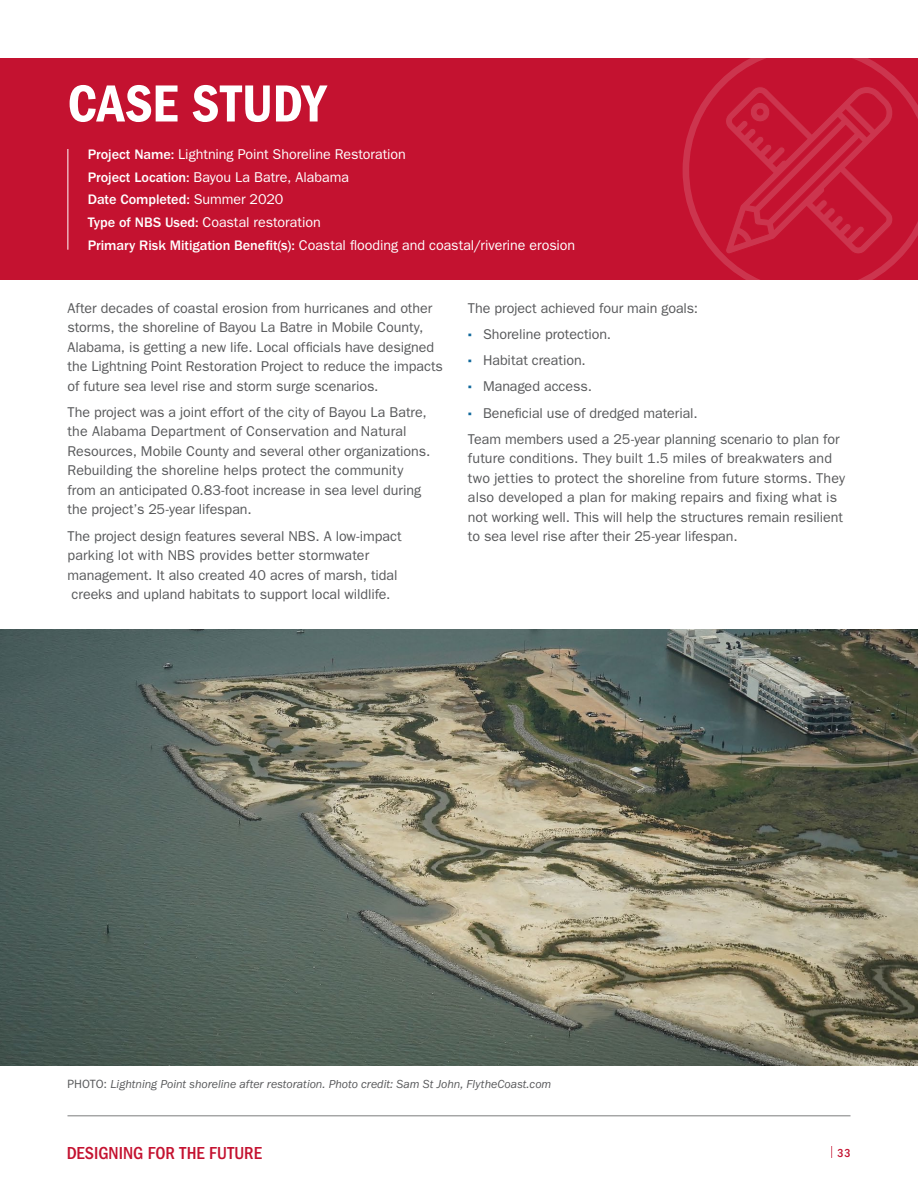
<style>
.page{position:relative;width:918px;height:1188px;background:#fff}
.page>*{position:absolute;margin:0;border:0;box-sizing:border-box;transform-origin:0 0}
.t1{font:54px "ITC Franklin Gothic Std Dm Cd";letter-spacing:.005em;color:#fff}
.t2{font:500 condensed 18px "ITC Franklin Gothic Std";color:#c41230}
.t3{font:14.25px/19.5px "ITC Franklin Gothic Std";color:#58595b}
.t4{font:14.25px "ITC Franklin Gothic Std";letter-spacing:-.005em;color:#fff}
.t5{font:500 14.25px "ITC Franklin Gothic Std";letter-spacing:-.005em;color:#fff}
.t6{font:italic 12px "ITC Franklin Gothic Std";color:#58595b}
.t7{font:500 condensed 12px "ITC Franklin Gothic Std";color:#c41230}
.s1{font-weight:500}
.s2{font-weight:400}
.s3{font-family:"ITC Franklin Gothic Std Hvy";color:#10689b}
.s4{font-style:normal}
.s5{font-weight:400;font-stretch:normal}
</style>
<div class="page">
<div style="left:0;top:58px;width:918px;height:222px;background:#c41230"></div>
<svg style="left:683px;top:58px;width:235px;height:222px"></svg>
<svg style="left:724px;top:84px;width:172px;height:171px"></svg>
<img style="left:0;top:630px;width:918px;height:436px">
<hr style="left:68px;top:1116px;width:782px;height:1px;background:#7b7c7d">
<hr style="left:68px;top:149px;width:1px;height:101px;background:#fff">
<h2 class="t1" style="left:68px;top:73px;width:260px">CASE STUDY</h2>
<p class="t4" style="left:88px;top:146px;width:320px"><span class="s1">Project Name:</span> Lightning Point Shoreline Restoration</p>
<p class="t4" style="left:88px;top:168px;width:263px"><span class="s1">Project Location:</span> Bayou La Batre, Alabama</p>
<p class="t5" style="left:88px;top:192px;width:197px">Date Completed: <span class="s2">Summer 2020</span></p>
<p class="t4" style="left:88px;top:214px;width:235px"><span class="s1">Type of NBS Used:</span> Coastal restoration</p>
<p class="t4" style="left:88px;top:237px;width:489px"><span class="s1">Primary Risk Mitigation Benefit(s):</span> Coastal flooding and coastal/riverine erosion</p>
<p class="t3" style="left:68px;top:298px;width:377px">After decades of coastal erosion from hurricanes and other storms, the shoreline of Bayou La Batre in Mobile County, Alabama, is getting a new life. Local officials have designed the Lightning Point Restoration Project to reduce the impacts of future sea level rise and storm surge scenarios.</p>
<p class="t3" style="left:68px;top:402px;width:364px">The project was a joint effort of the city of Bayou La Batre, the Alabama Department of Conservation and Natural Resources, Mobile County and several other organizations.<br>Rebuilding the shoreline helps protect the community from an anticipated 0.83-foot increase in sea level during the project’s 25-year lifespan.</p>
<p class="t3" style="left:68px;top:526px;width:336px">The project design features several NBS. A low-impact parking lot with NBS provides better stormwater management. It also created 40 acres of marsh, tidal creeks and upland habitats to support local wildlife.</p>
<p class="t3" style="left:468px;top:298px;width:232px">The project achieved four main goals:</p>
<p class="t3" style="left:468px;top:324px;width:145px"><span class="s3">∙</span> Shoreline protection.</p>
<p class="t3" style="left:468px;top:351px;width:119px"><span class="s3">∙</span> Habitat creation.</p>
<p class="t3" style="left:468px;top:377px;width:126px"><span class="s3">∙</span> Managed access.</p>
<p class="t3" style="left:468px;top:403px;width:231px"><span class="s3">∙</span> Beneficial use of dredged material.</p>
<p class="t3" style="left:468px;top:429px;width:379px">Team members used a 25-year planning scenario to plan for future conditions. They built 1.5 miles of breakwaters and two jetties to protect the shoreline from future storms. They also developed a plan for making repairs and fixing what is not working well. This will help the structures remain resilient to sea level rise after their 25-year lifespan.</p>
<p class="t6" style="left:68px;top:1078px;width:485px"><span class="s4">PHOTO:</span> Lightning Point shoreline after restoration. Photo credit: Sam St John, FlytheCoast.com</p>
<p class="t2" style="left:66px;top:1143px;width:197px">DESIGNING FOR THE FUTURE</p>
<p class="t7" style="left:831px;top:1146px;width:21px"><span class="s5">|</span> 33</p>
</div>
